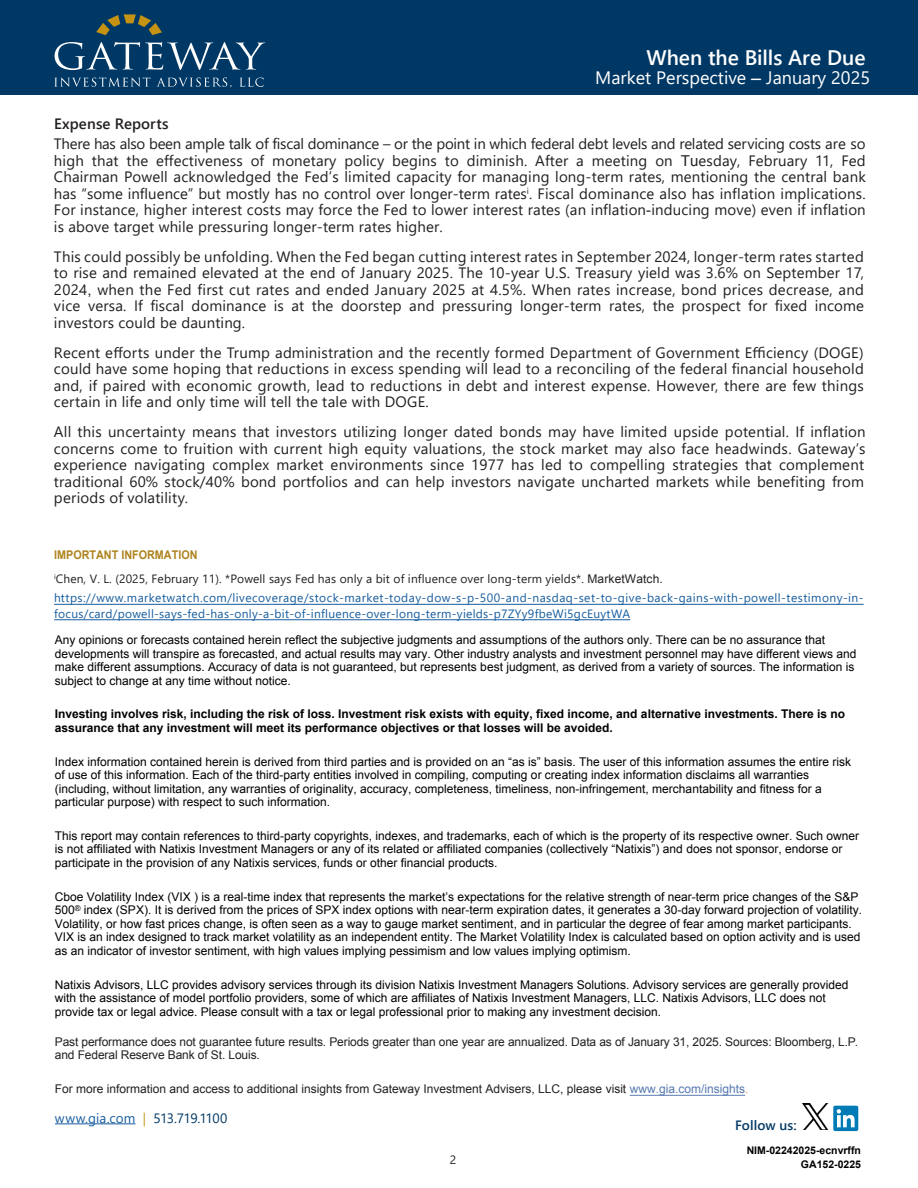
<style>
.page{position:relative;width:918px;height:1188px;background:#fff}
.page>*{position:absolute;margin:0;border:0;box-sizing:border-box;transform-origin:0 0}
.t1{font:600 21px "Segoe UI";color:#fff}
.t2{font:18px "Segoe UI";color:#fff}
.t3{font:15px/16.5px "Segoe UI";letter-spacing:.01em;color:#231f20;text-align:justify}
.t4{font:15px/19.8px "Segoe UI";letter-spacing:-.015em;color:#231f20}
.t5{font:13.5px "Segoe UI";color:#003864}
.t6{font:600 13.5px "Segoe UI";letter-spacing:.01em;color:#003864}
.t7{font:12px/13.5px "Arial";color:#000}
.t8{font:12px/13.5px "Arial";letter-spacing:-.01em;color:#231f20}
.t9{font:12px/15.5px "Segoe UI";letter-spacing:.04em;color:#175d9e}
.t10{font:700 12px/13.5px "Arial";color:#000}
.t11{font:12px/24.3px "Segoe UI";letter-spacing:.01em;color:#231f20}
.t12{font:700 10.5px/13.8px "Arial";color:#000;text-align:right}
.s1{font-family:"Arial"}
.s2{font-weight:600}
.s3{font-family:"Arial";font-weight:700;color:#ae841f}
.s4{color:#5678b0}
.s5{color:#deb154}
.s6{color:#175d9e}
.s7{color:#c69214}
.s8{font-style:inherit}
</style>
<div class="page">
<div style="left:0;top:0;width:918px;height:95px;background:#003865"></div>
<svg style="left:54px;top:42px;width:211px;height:28px"></svg>
<svg style="left:96px;top:14px;width:66px;height:21px"></svg>
<svg style="left:54px;top:78px;width:96px;height:9px"></svg>
<svg style="left:157px;top:78px;width:74px;height:10px"></svg>
<svg style="left:240px;top:78px;width:24px;height:9px"></svg>
<div style="left:833px;top:1106px;width:25px;height:25px;background:#007bb6;border-radius:2px"></div>
<svg style="left:837px;top:1109px;width:22px;height:22px"></svg>
<hr style="left:55px;top:1123px;width:81px;height:1px;background:#175d9e">
<img style="left:802px;top:1104px;width:26px;height:26px">
<hr style="left:54px;top:619px;width:576px;height:1px;background:#175d9e">
<hr style="left:630px;top:1095px;width:115px;height:1px;background:#5678b0">
<hr style="left:54px;top:604px;width:810px;height:1px;background:#175d9e">
<p class="t1" style="left:646px;top:38px;width:221px">When the Bills Are Due</p>
<p class="t2" style="left:595px;top:60px;width:276px">Market Perspective <span class="s1">–</span> January 2025</p>
<p class="t4" style="left:54px;top:113px;width:813px"><span class="s2">Expense Reports<br></span>There has also been ample talk of fiscal dominance – or the point in which federal debt levels and related servicing costs are so</p>
<p class="t3" style="left:54px;top:151px;width:813px">high that the effectiveness of monetary policy begins to diminish. After a meeting on <span class="s1">Tu</span>esday, February 11, Fed Chairman Powell acknowledged the Fed’s limited capacity for managing long-term rates, mentioning the central bank has “some influence” but mostly has no control over longer-term rates<sup>i</sup>. Fiscal dominance also has inflation implications.<br>For instance, higher interest costs may force the Fed to lower interest rates (an inflation<span class="s1">-</span>inducing move) even if inflation is above target while pressuring longer-term rates higher.</p>
<p class="t3" style="left:54px;top:247px;width:812px">This could possibly be unfolding. When the Fed began cutting interest rates in September 2024, longer-term rates started to rise and remained elevated at the end of January 2025. The 10-year U.S. Treasury yield was 3.6% on September 17, 2024<span class="s1">,</span> when the Fed first cut rates and ended January 2025 at 4.5%. When rates increase, bond prices decrease, and vice versa. If fiscal dominance is at the doorstep and pressuring longer-term rates, the prospect for fixed income investors could be daunting.</p>
<p class="t3" style="left:54px;top:343px;width:812px">Recent efforts under the Trump administration and the recently formed Department of Government Efficiency (DOGE) could have some hoping that reductions in excess spending will lead to a reconciling of the federal financial household and, if paired with economic growth, lead to reductions in debt and interest expense. However, there are few things certain in life and only time will tell the tale with DOGE.</p>
<p class="t3" style="left:54px;top:422px;width:813px">All this uncertainty means that investors utilizing longer dated bonds may have limited upside potential. If inflation concerns come to fruition with current high equity valuations, the stock market may also face headwinds. Gateway’s experience navigating complex market environments since 1977 has led to compelling strategies that complement traditional 60% stock/40% bond portfolios and can help investors navigate uncharted markets while benefiting from periods of volatility.</p>
<p class="t11" style="left:54px;top:542px;width:610px"><span class="s3">IMPORTANT INFORMATION<br></span><sup>i</sup>Chen, V. L. (2025, February 11). *Powell says Fed has only a bit of influence over long-term yields*. <span class="s1">MarketWatch.</span></p>
<p class="t9" style="left:54px;top:589px;width:811px">https://www.marketwatch.com/livecoverage/stock-market-today-dow-s-p-500-and-nasdaq-set-to-give-back-gains-with-powell-testimony-in&shy;focus/card/powell-says-fed-has-only-a-bit-of-influence-over-long-term-yields-p7ZYy9fbeWi5gcEuytWA</p>
<p class="t7" style="left:55px;top:633px;width:803px">Any opinions or forecasts contained herein reflect the subjective judgments and assumptions of the authors only. There can be no assurance that developments will transpire as forecasted, and actual results may vary. Other industry analysts and investment personnel may have different views and make different assumptions. Accuracy of data is not guaranteed, but represents best judgment, as derived from a variety of sources. The information is subject to change at any time without notice.</p>
<p class="t10" style="left:55px;top:708px;width:792px">Investing involves risk, including the risk of loss. Investment risk exists with equity, fixed income, and alternative investments. There is no assurance that any investment will meet its performance objectives or that losses will be avoided.</p>
<p class="t7" style="left:55px;top:755px;width:798px">Index information contained herein is derived from third parties and is provided on an “as is” basis. The user of this information assumes the entire risk of use of this information. Each of the third-party entities involved in compiling, computing or creating index information disclaims all warranties (including, without limitation, any warranties of originality, accuracy, completeness, timeliness, non-infringement, merchantability and fitness for a particular purpose) with respect to such information.</p>
<p class="t7" style="left:55px;top:829px;width:806px">This report may contain references to third-party copyrights, indexes, and trademarks, each of which is the property of its respective owner. Such owner is not affiliated with Natixis Investment Managers or any of its related or affiliated companies (collectively “Natixis”) and does not sponsor, endorse or participate in the provision of any Natixis services, funds or other financial products.</p>
<p class="t7" style="left:55px;top:890px;width:809px">Cboe Volatility Index (VIX ) is a real-time index that represents the market’s expectations for the relative strength of near-term price changes of the S&amp;P 500<sup>®</sup> index (SPX). It is derived from the prices of SPX index options with near-term expiration dates, it generates a 30-day forward projection of volatility.<br>Volatility, or how fast prices change, is often seen as a way to gauge market sentiment, and in particular the degree of fear among market participants.<br>VIX is an index designed to track market volatility as an independent entity. The Market Volatility Index is calculated based on option activity and is used as an indicator of investor sentiment, with high values implying pessimism and low values implying optimism.</p>
<p class="t7" style="left:55px;top:978px;width:795px">Natixis Advisors, LLC provides advisory services through its division Natixis Investment Managers Solutions. Advisory services are generally provided with the assistance of model portfolio providers, some of which are affiliates of Natixis Investment Managers, LLC. Natixis Advisors, LLC does not provide tax or legal advice. Please consult with a tax or legal professional prior to making any investment decision.</p>
<p class="t8" style="left:55px;top:1035px;width:805px">Past performance does not guarantee future results. Periods greater than one year are annualized. Data as of January 31, 2025. Sources: Bloomberg, L.P. and Federal Reserve Bank of St. Louis.</p>
<p class="t8" style="left:55px;top:1082px;width:695px">For more information and access to additional insights from Gateway Investment Advisers, LLC, please visit <span class="s4">www.gia.com/insights</span><span class="s5">.</span></p>
<p class="t6" style="left:735px;top:1112px;width:63px">Follow us:</p>
<p class="t5" style="left:55px;top:1105px;width:174px"><span class="s6">www.gia.com</span> <span class="s7">|</span> 513.719.1100</p>
<p class="t11" style="left:450px;top:1146px;width:8px">2</p>
<p class="t12" style="left:747px;top:1144px;width:116px">NIM-02242025-ecnvrffn<br><span class="s8">GA152</span>-0225</p>
</div>
